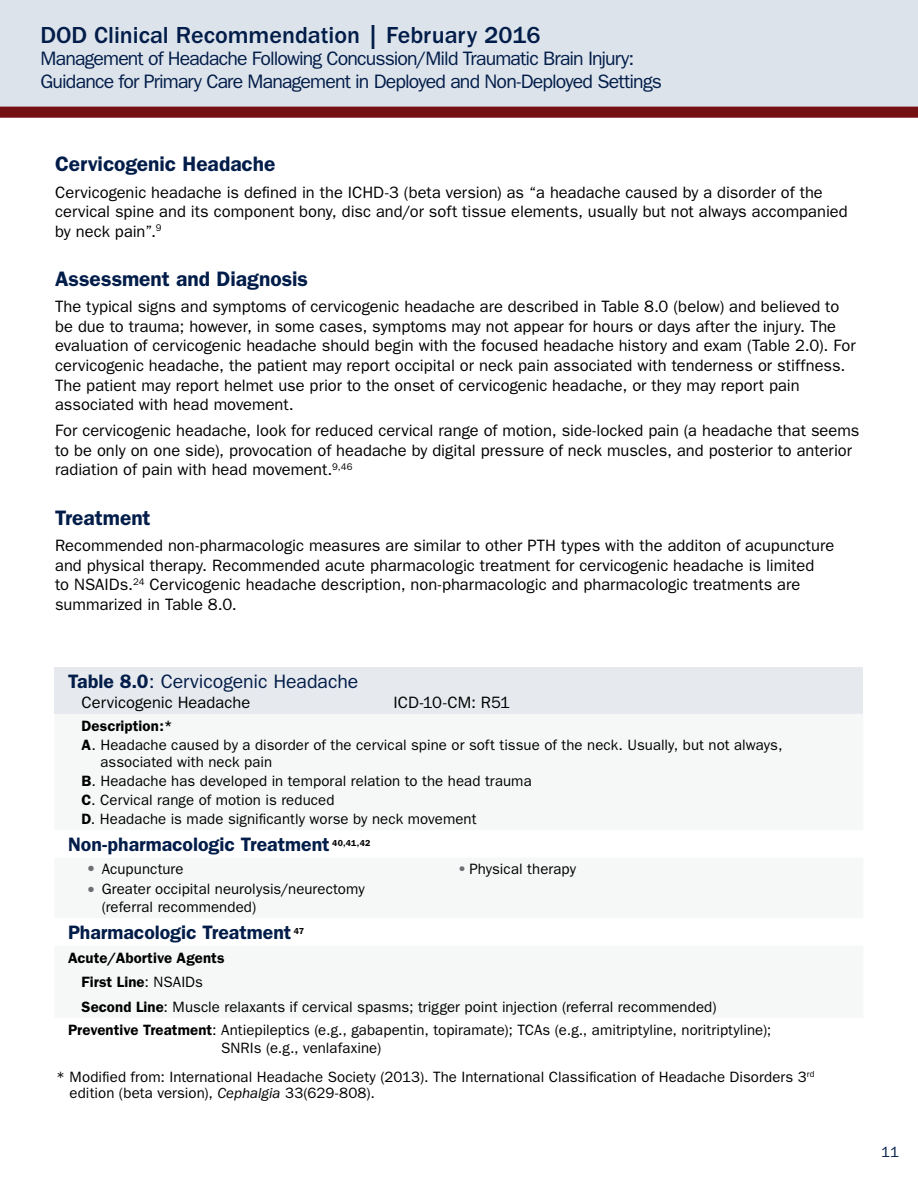
<style>
.page{position:relative;width:918px;height:1188px;background:#fff}
.page>*{position:absolute;margin:0;border:0;box-sizing:border-box;transform-origin:0 0}
.t1{font:500 24px "ITC Franklin Gothic Std";color:#021d49}
.t2{font:600 21px "Franklin Gothic";color:#021d49}
.t3{font:19.5px/22.5px "ITC Franklin Gothic Std";letter-spacing:-.045em;color:#021d49}
.table_demi_-_10_11{font:600 19.5px "Franklin Gothic";color:#021d49}
.t4{font:19.5px "ITC Franklin Gothic Std";color:#021d49}
.t5{font:16.5px/19.5px "ITC Franklin Gothic Std";color:#000}
.table_body_10_12{font:15px/18px "ITC Franklin Gothic Std";letter-spacing:.005em;color:#000}
.table_body_-_10_11{font:15px/16.5px "ITC Franklin Gothic Std";letter-spacing:.005em;color:#000}
.table_body_10_12-2{font:600 15px "Franklin Gothic";letter-spacing:.005em;color:#000}
.table_body_-_10_11-2{font:600 15px "Franklin Gothic";letter-spacing:.005em;color:#000}
.t6{font:15px "ITC Franklin Gothic Std";color:#021d49}
.table_demi_-_10_11-2{font:600 8.7px "Franklin Gothic";letter-spacing:.025em;color:#000}
.s1{font-family:"Franklin Gothic";font-weight:600}
.s2{color:#6d6f73}
.s3{font-family:"ITC Franklin Gothic Std";font-weight:400}
.s4{font-style:italic}
</style>
<div class="page">
<div style="left:0;top:0;width:918px;height:108px;background:#dce3eb"></div>
<div style="left:0;top:107px;width:918px;height:11px;background:#761113"></div>
<div style="left:55px;top:668px;width:808px;height:46px;background:#e6eaee"></div>
<h1 class="t1" style="left:40px;top:21px;width:502px">DOD Clinical Recommendation | February 2016</h1>
<p class="t3" style="left:40px;top:48px;width:623px">Management of Headache Following Concussion/Mild Traumatic Brain Injury:<br>Guidance for Primary Care Management in Deployed and Non-Deployed Settings</p>
<h2 class="t2" style="left:55px;top:152px;width:222px">Cervicogenic Headache</h2>
<p class="t5" style="left:55px;top:182px;width:794px">Cervicogenic headache is defined in the ICHD-3 (beta version) as “a headache caused by a disorder of the cervical spine and its component bony, disc and/or soft tissue elements, usually but not always accompanied by neck pain”.<sup>9</sup></p>
<h2 class="t2" style="left:55px;top:267px;width:254px">Assessment and Diagnosis</h2>
<p class="t5" style="left:55px;top:297px;width:802px">The typical signs and symptoms of cervicogenic headache are described in Table 8.0 (below) and believed to be due to trauma; however, in some cases, symptoms may not appear for hours or days after the injury. The evaluation of cervicogenic headache should begin with the focused headache history and exam (Table 2.0). For cervicogenic headache, the patient may report occipital or neck pain associated with tenderness or stiffness.<br>The patient may report helmet use prior to the onset of cervicogenic headache, or they may report pain associated with head movement.</p>
<p class="t5" style="left:55px;top:421px;width:806px">For cervicogenic headache, look for reduced cervical range of motion, side-locked pain (a headache that seems to be only on one side), provocation of headache by digital pressure of neck muscles, and posterior to anterior radiation of pain with head movement.<sup>9,46</sup></p>
<h2 class="t2" style="left:55px;top:505px;width:97px">Treatment</h2>
<p class="t5" style="left:55px;top:536px;width:781px">Recommended non-pharmacologic measures are similar to other PTH types with the additon of acupuncture and physical therapy. Recommended acute pharmacologic treatment for cervicogenic headache is limited<br>to NSAIDs.<sup>24</sup> Cervicogenic headache description, non-pharmacologic and pharmacologic treatments are summarized in Table 8.0.</p>
<h3 class="t4" style="left:68px;top:671px;width:292px"><span class="s1">Table 8.0</span>: Cervicogenic Headache</h3>
<h3 class="t5" style="left:82px;top:693px;width:170px">Cervicogenic Headache</h3>
<h3 class="t5" style="left:394px;top:693px;width:118px">ICD-10-CM: R51</h3>
<p class="table_body_-_10_11-2" style="left:82px;top:717px;width:93px">Description:*</p>
<p class="table_body_-_10_11" style="left:100px;top:737px;width:684px;text-indent:-19px"><span class="s1">A</span>. Headache caused by a disorder of the cervical spine or soft tissue of the neck. Usually, but not always, associated with neck pain</p>
<p class="table_body_-_10_11" style="left:82px;top:773px;width:452px"><span class="s1">B</span>. Headache has developed in temporal relation to the head trauma</p>
<p class="table_body_-_10_11" style="left:82px;top:792px;width:255px"><span class="s1">C</span>. Cervical range of motion is reduced</p>
<p class="table_body_-_10_11" style="left:82px;top:811px;width:397px"><span class="s1">D</span>. Headache is made significantly worse by neck movement</p>
<p class="table_demi_-_10_11" style="left:68px;top:833px;width:263px">Non-pharmacologic Treatment</p>
<p class="table_demi_-_10_11-2" style="left:332px;top:838px;width:40px">40,41,42</p>
<p class="table_body_10_12" style="left:88px;top:860px;width:97px"><span class="s2">●</span> Acupuncture</p>
<p class="table_body_10_12" style="left:460px;top:860px;width:118px"><span class="s2">●</span> Physical therapy</p>
<p class="table_body_10_12" style="left:102px;top:880px;width:264px;text-indent:-13px"><span class="s2">●</span> Greater occipital neurolysis/neurectomy (referral recommended)</p>
<p class="table_demi_-_10_11" style="left:68px;top:921px;width:225px">Pharmacologic Treatment</p>
<p class="table_demi_-_10_11-2" style="left:294px;top:926px;width:12px">47</p>
<p class="table_body_10_12-2" style="left:68px;top:949px;width:158px">Acute/Abortive Agents</p>
<p class="table_body_10_12-2" style="left:82px;top:973px;width:123px">First Line<span class="s3">: NSAIDs</span></p>
<p class="table_body_10_12" style="left:82px;top:998px;width:637px"><span class="s1">Second Line</span>: Muscle relaxants if cervical spasms; trigger point injection (referral recommended)</p>
<p class="table_body_10_12" style="left:221px;top:1021px;width:552px;text-indent:-153px"><span class="s1">Preventive Treatment</span>: Antiepileptics (e.g., gabapentin, topiramate); TCAs (e.g., amitriptyline, noritriptyline);<br>SNRIs (e.g., venlafaxine)</p>
<p class="table_body_10_12" style="left:70px;top:1068px;width:746px;line-height:16.5px;text-indent:-13px">* Modified from: International Headache Society (2013). The International Classification of Headache Disorders 3<sup>rd </sup>edition (beta version), <span class="s4">Cephalgia</span> 33(629-808).</p>
<p class="t6" style="left:881px;top:1143px;width:19px">11</p>
</div>
